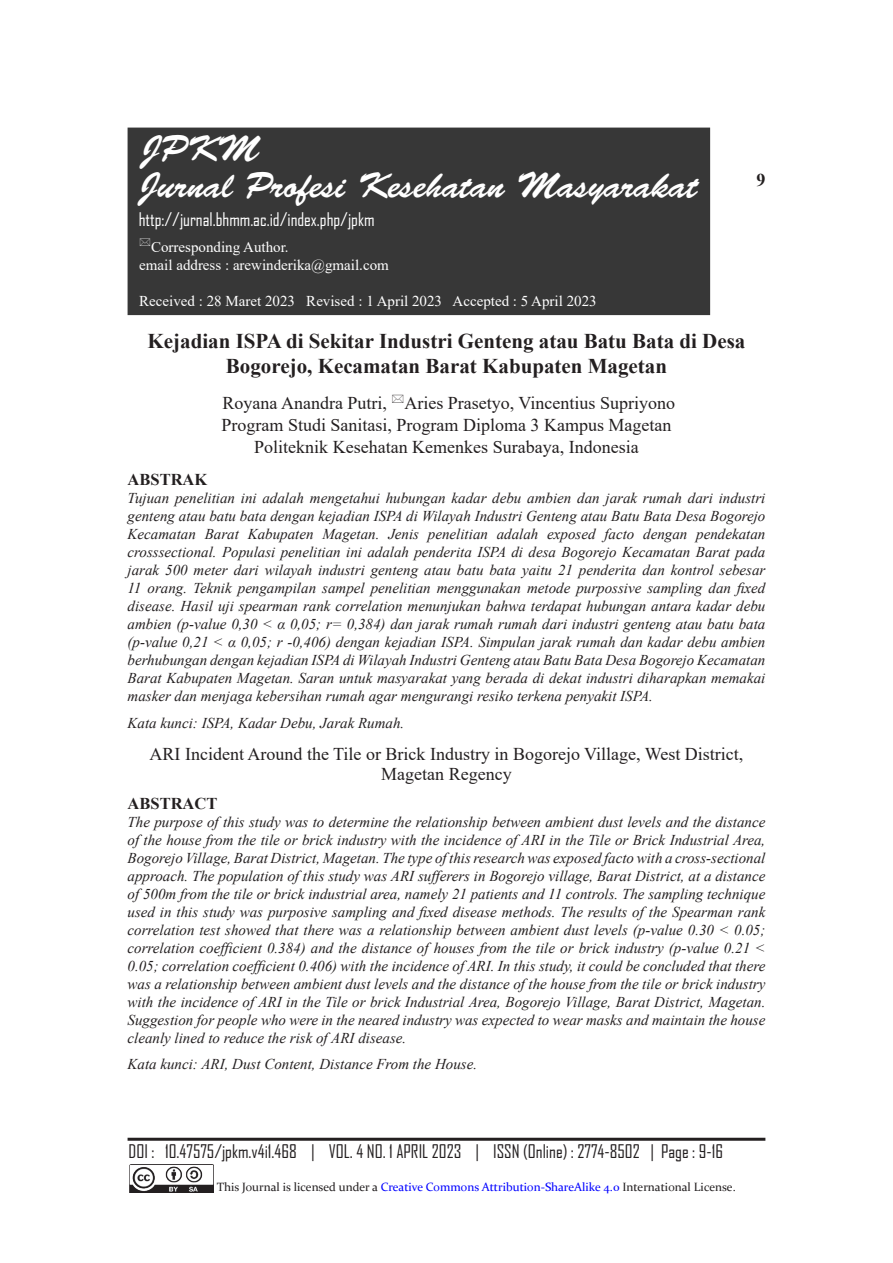
<style>
.page{position:relative;width:893px;height:1263px;background:#fff}
.page>*{position:absolute;margin:0;border:0;box-sizing:border-box;transform-origin:0 0}
.t1{font:36px "Brush Script Std";color:#fff}
.Judul{font:700 21px/25.2px "Times New Roman";color:#231f20;text-align:center}
.Penulis{font:18px/19.8px "Times New Roman";color:#231f20;text-align:center}
.Keywords{font:18px "Agency FB";color:#231f20}
.t2{font:18px "Agency FB";color:#fff}
.t3{font:700 18px "Times New Roman";color:#231f20}
.t4{font:700 16.5px "Times New Roman";color:#231f20}
.t5{font:italic 15px/18px "Times New Roman";color:#231f20;text-align:justify}
.t6{font:15px "Times New Roman";color:#fff}
.Keywords-2{font:12px "Constantia";color:#231f20}
.s1{color:#00f}
</style>
<div class="page">
<div style="left:128px;top:128px;width:582px;height:187px;background:#373737"></div>
<hr style="left:128px;top:1138px;width:637px;height:3px;background:#231f20">
<img style="left:129px;top:1165px;width:84px;height:27px">
<p class="t1" style="left:141px;top:129px;width:119px">JPKM</p>
<p class="t1" style="left:139px;top:166px;width:560px">Jurnal Profesi Kesehatan Masyarakat</p>
<p class="t2" style="left:139px;top:209px;width:237px">http://jurnal.bhmm.ac.id/index.php/jpkm</p>
<p class="t6" style="left:151px;top:236px;width:139px">Corresponding Author.</p>
<p class="t6" style="left:139px;top:254px;width:251px">email address : arewinderika@gmail.com</p>
<p class="t6" style="left:139px;top:290px;width:459px">Received : 28 Maret 2023 Revised : 1 April 2023 Accepted : 5 April 2023</p>
<p class="t3" style="left:756px;top:167px;width:10px">9</p>
<p class="Judul" style="left:148px;top:328px;width:599px">Kejadian ISPA di Sekitar Industri Genteng atau Batu Bata di Desa<br>Bogorejo, Kecamatan Barat Kabupaten Magetan</p>
<p class="Penulis" style="left:223px;top:393px;width:454px">Royana Anandra Putri, Aries Prasetyo, Vincentius Supriyono</p>
<p class="Penulis" style="left:221px;top:414px;width:451px">Program Studi Sanitasi, Program Diploma 3 Kampus Magetan</p>
<p class="Penulis" style="left:254px;top:436px;width:386px">Politeknik Kesehatan Kemenkes Surabaya, Indonesia</p>
<p class="t4" style="left:128px;top:468px;width:81px">ABSTRAK</p>
<p class="t5" style="left:128px;top:489px;width:639px">Tujuan penelitian ini adalah mengetahui hubungan kadar debu ambien dan jarak rumah dari industri genteng atau batu bata dengan kejadian ISPA di Wilayah Industri Genteng atau Batu Bata Desa Bogorejo Kecamatan Barat Kabupaten Magetan. Jenis penelitian adalah exposed facto dengan pendekatan crosssectional. Populasi penelitian ini adalah penderita ISPA di desa Bogorejo Kecamatan Barat pada jarak 500 meter dari wilayah industri genteng atau batu bata yaitu 21 penderita dan kontrol sebesar 11 orang. Teknik pengampilan sampel penelitian menggunakan metode purpossive sampling dan fixed disease. Hasil uji spearman rank correlation menunjukan bahwa terdapat hubungan antara kadar debu ambien (p-value 0,30 &lt; α 0,05; r= 0,384) dan jarak rumah rumah dari industri genteng atau batu bata (p-value 0,21 &lt; α 0,05; r -0,406) dengan kejadian ISPA. Simpulan jarak rumah dan kadar debu ambien berhubungan dengan kejadian ISPA di Wilayah Industri Genteng atau Batu Bata Desa Bogorejo Kecamatan Barat Kabupaten Magetan. Saran untuk masyarakat yang berada di dekat industri diharapkan memakai masker dan menjaga kebersihan rumah agar mengurangi resiko terkena penyakit ISPA.</p>
<p class="t5" style="left:128px;top:713px;width:278px">Kata kunci: ISPA, Kadar Debu, Jarak Rumah.</p>
<p class="Penulis" style="left:150px;top:744px;width:595px">ARI Incident Around the Tile or Brick Industry in Bogorejo Village, West District,<br>Magetan Regency</p>
<p class="t4" style="left:128px;top:791px;width:91px">ABSTRACT</p>
<p class="t5" style="left:128px;top:812px;width:639px">The purpose of this study was to determine the relationship between ambient dust levels and the distance of the house from the tile or brick industry with the incidence of ARI in the Tile or Brick Industrial Area, Bogorejo Village, Barat District, Magetan. The type of this research was exposed facto with a cross-sectional approach. The population of this study was ARI sufferers in Bogorejo village, Barat District, at a distance of 500m from the tile or brick industrial area, namely 21 patients and 11 controls. The sampling technique used in this study was purposive sampling and fixed disease methods. The results of the Spearman rank correlation test showed that there was a relationship between ambient dust levels (p-value 0.30 &lt; 0.05; correlation coefficient 0.384) and the distance of houses from the tile or brick industry (p-value 0.21 &lt; 0.05; correlation coefficient 0.406) with the incidence of ARI. In this study, it could be concluded that there was a relationship between ambient dust levels and the distance of the house from the tile or brick industry with the incidence of ARI in the Tile or brick Industrial Area, Bogorejo Village, Barat District, Magetan.<br>Suggestion for people who were in the neared industry was expected to wear masks and maintain the house cleanly lined to reduce the risk of ARI disease.</p>
<p class="t5" style="left:128px;top:1055px;width:351px">Kata kunci: ARI, Dust Content, Distance From the House.</p>
<p class="Keywords" style="left:129px;top:1140px;width:596px">DOI : 10.47575/jpkm.v4i1.468 | VOL. 4 NO. 1 APRIL 2023 | ISSN (Online) : 2774-8502 | Page : 9-16</p>
<p class="Keywords-2" style="left:217px;top:1178px;width:520px">This Journal is licensed under a <span class="s1">Creative Commons Attribution-ShareAlike 4.0</span> International License.</p>
</div>
